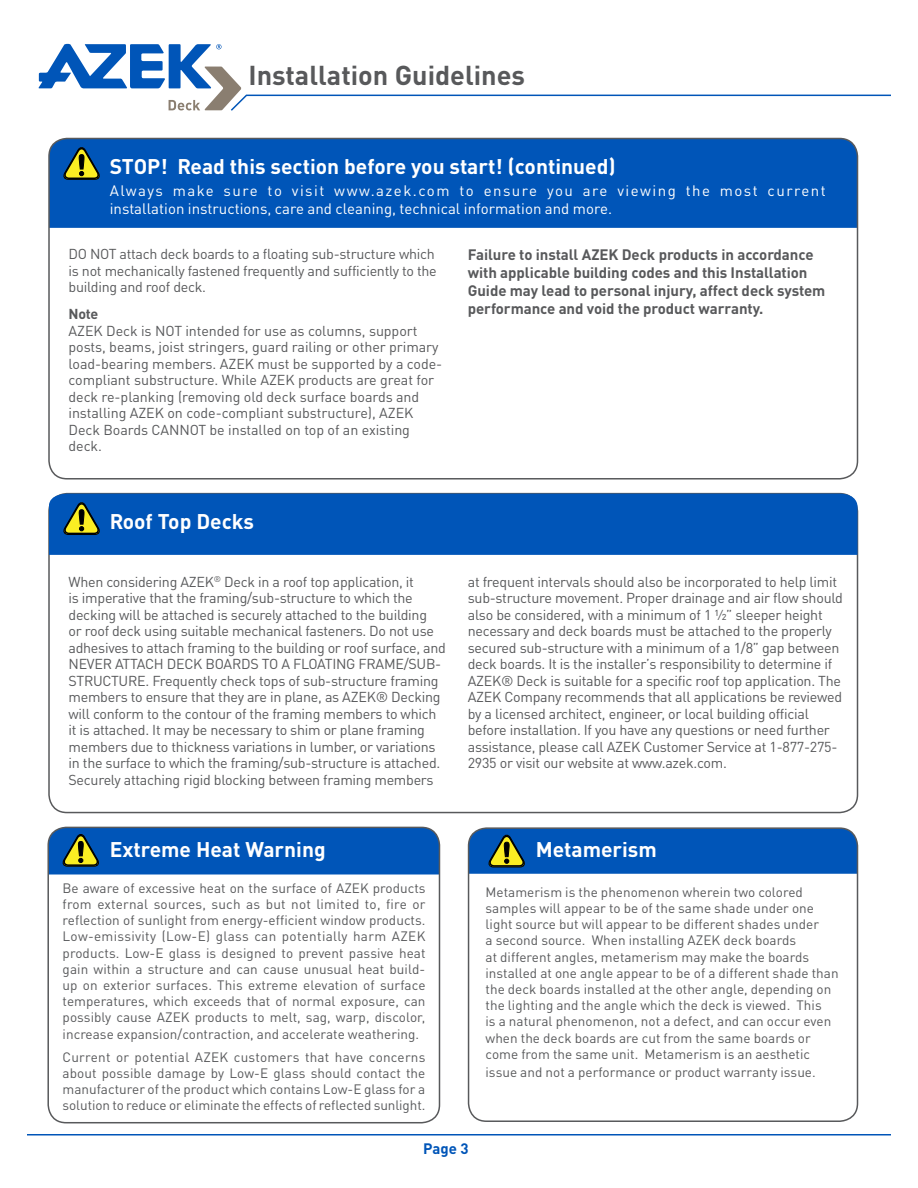
<style>
.page{position:relative;width:918px;height:1188px;background:#fff}
.page>*{position:absolute;margin:0;border:0;box-sizing:border-box;transform-origin:0 0}
.t1{font:700 27px "DINOT";color:#58595b}
.t2{font:700 21px "DINOT";color:#fff}
.t3{font:700 15px/18px "DINOT";letter-spacing:-.005em;color:#58595b}
.t4{font:15px/18px "DINOT";letter-spacing:.005em;color:#fff}
.t5{font:700 15px "DINOT";color:#0055b8}
.t6{font:14.25px/16.5px "DINOT";letter-spacing:-.02em;color:#58595b}
.t7{font:700 14.25px "DINOT";color:#58595b}
.t8{font:13.5px/16.2px "DINOT";color:#58595b;text-align:justify}
</style>
<div class="page">
<hr style="left:27px;top:1134px;width:864px;height:2px;background:#0055b8">
<svg style="left:38px;top:44px;width:853px;height:67px"></svg>
<div style="left:49px;top:138px;width:809px;height:90px;background:#0055b8"></div>
<div style="left:49px;top:494px;width:809px;height:61px;background:#0055b8"></div>
<div style="left:48px;top:138px;width:810px;height:342px;border:2px solid #58595b;border-radius:18px"></div>
<svg style="left:63px;top:147px;width:39px;height:33px"></svg>
<svg style="left:63px;top:502px;width:39px;height:34px"></svg>
<div style="left:47px;top:827px;width:393px;height:296px;border:2px solid #58595b;border-radius:18px"></div>
<svg style="left:48px;top:827px;width:391px;height:48px;background:#0c5aaf"></svg>
<div style="left:468px;top:827px;width:390px;height:295px;border:2px solid #58595b;border-radius:18px"></div>
<svg style="left:469px;top:828px;width:389px;height:46px;background:#0b59af"></svg>
<h1 class="t1" style="left:249px;top:54px;width:278px">Installation Guidelines</h1>
<h2 class="t2" style="left:110px;top:150px;width:507px">STOP! Read this section before you start! (continued)</h2>
<p class="t4" style="left:110px;top:181px;width:718px">Always make sure to visit www.azek.com to ensure you are viewing the most current installation instructions, care and cleaning, technical information and more.</p>
<p class="t6" style="left:69px;top:245px;width:370px">DO NOT attach deck boards to a floating sub-structure which is not mechanically fastened frequently and sufficiently to the building and roof deck.</p>
<p class="t7" style="left:69px;top:303px;width:31px">Note</p>
<p class="t6" style="left:69px;top:321px;width:375px">AZEK Deck is NOT intended for use as columns, support posts, beams, joist stringers, guard railing or other primary load-bearing members. AZEK must be supported by a code&shy;compliant substructure. While AZEK products are great for deck re-planking (removing old deck surface boards and installing AZEK on code-compliant substructure), AZEK Deck Boards CANNOT be installed on top of an existing deck.</p>
<p class="t3" style="left:468px;top:244px;width:359px">Failure to install AZEK Deck products in accordance with applicable building codes and this Installation Guide may lead to personal injury, affect deck system performance and void the product warranty.</p>
<h2 class="t2" style="left:110px;top:505px;width:146px">Roof Top Decks</h2>
<p class="t6" style="left:69px;top:572px;width:379px">When considering AZEK<sup>®</sup> Deck in a roof top application, it<br>is imperative that the framing/sub-structure to which the decking will be attached is securely attached to the building<br>or roof deck using suitable mechanical fasteners. Do not use adhesives to attach framing to the building or roof surface, and NEVER ATTACH DECK BOARDS TO A FLOATING FRAME/SUB-STRUCTURE. Frequently check tops of sub-structure framing members to ensure that they are in plane, as AZEK® Decking will conform to the contour of the framing members to which it is attached. It may be necessary to shim or plane framing members due to thickness variations in lumber, or variations in the surface to which the framing/sub-structure is attached.<br>Securely attaching rigid blocking between framing members</p>
<p class="t6" style="left:468px;top:572px;width:377px">at frequent intervals should also be incorporated to help limit sub-structure movement. Proper drainage and air flow should also be considered, with a minimum of 1 ½” sleeper height necessary and deck boards must be attached to the properly secured sub-structure with a minimum of a 1/8” gap between deck boards. It is the installer’s responsibility to determine if AZEK® Deck is suitable for a specific roof top application. The AZEK Company recommends that all applications be reviewed by a licensed architect, engineer, or local building official before installation. If you have any questions or need further assistance, please call AZEK Customer Service at 1-877-275- 2935 or visit our website at www.azek.com.</p>
<h2 class="t2" style="left:110px;top:833px;width:217px">Extreme Heat Warning</h2>
<h2 class="t2" style="left:536px;top:833px;width:123px">Metamerism</h2>
<p class="t8" style="left:63px;top:879px;width:365px">Be aware of excessive heat on the surface of AZEK products from external sources, such as but not limited to, fire or reflection of sunlight from energy-efficient window products.<br>Low-emissivity (Low-E) glass can potentially harm AZEK products. Low-E glass is designed to prevent passive heat gain within a structure and can cause unusual heat build&shy;up on exterior surfaces. This extreme elevation of surface temperatures, which exceeds that of normal exposure, can possibly cause AZEK products to melt, sag, warp, discolor, increase expansion/contraction, and accelerate weathering.</p>
<p class="t8" style="left:63px;top:1048px;width:364px">Current or potential AZEK customers that have concerns about possible damage by Low-E glass should contact the manufacturer of the product which contains Low-E glass for a solution to reduce or eliminate the effects of reflected sunlight.</p>
<p class="t5" style="left:423px;top:1137px;width:47px">Page 3</p>
<p class="t8" style="left:486px;top:883px;width:355px;text-align:left">Metamerism is the phenomenon wherein two colored samples will appear to be of the same shade under one light source but will appear to be different shades under<br>a second source. When installing AZEK deck boards<br>at different angles, metamerism may make the boards installed at one angle appear to be of a different shade than the deck boards installed at the other angle, depending on the lighting and the angle which the deck is viewed. This<br>is a natural phenomenon, not a defect, and can occur even when the deck boards are cut from the same boards or come from the same unit. Metamerism is an aesthetic</p>
<p class="t8" style="left:486px;top:1063px;width:332px">issue and not a performance or product warranty issue.</p>
</div>
